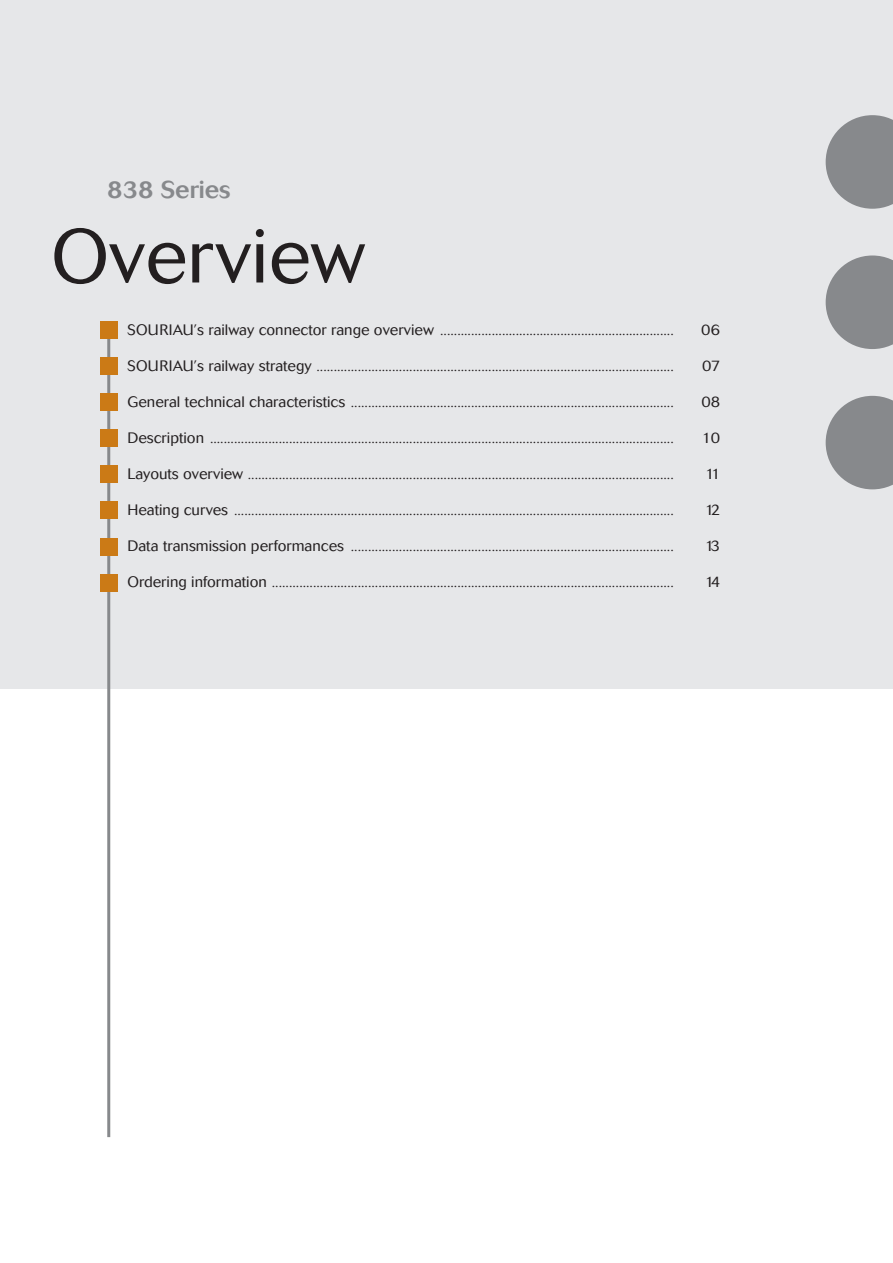
<style>
.page{position:relative;width:893px;height:1263px;background:#fff}
.page>*{position:absolute;margin:0;border:0;box-sizing:border-box;transform-origin:0 0}
.t1{font:300 75px "Cosmos";color:#231f20}
.t2{font:500 24px "Cosmos";color:#87898c}
.t3{font:300 15px "Cosmos";color:#231f20}
</style>
<div class="page">
<div style="left:0;top:0;width:893px;height:689px;background:#e6e7e9"></div>
<svg style="left:826px;top:115px;width:67px;height:94px"></svg>
<svg style="left:826px;top:255px;width:67px;height:94px"></svg>
<svg style="left:826px;top:396px;width:67px;height:93px;background:#95979a"></svg>
<hr style="left:107px;top:325px;width:3px;height:812px;background:#87898c">
<div style="left:100px;top:321px;width:17px;height:17px;background:#cb7a16"></div>
<div style="left:100px;top:357px;width:17px;height:17px;background:#cb7a16"></div>
<div style="left:100px;top:393px;width:17px;height:17px;background:#cb7a16"></div>
<div style="left:100px;top:430px;width:17px;height:17px;background:#cb7a16"></div>
<div style="left:100px;top:466px;width:17px;height:17px;background:#cb7a16"></div>
<div style="left:100px;top:502px;width:17px;height:17px;background:#cb7a16"></div>
<div style="left:100px;top:538px;width:17px;height:17px;background:#cb7a16"></div>
<div style="left:100px;top:574px;width:17px;height:17px;background:#cb7a16"></div>
<p class="t2" style="left:107px;top:176px;width:125px">838 Series</p>
<p class="t1" style="left:51px;top:214px;width:315px">Overview</p>
<p class="t3" style="left:128px;top:321px;width:548px">SOURIAU’s railway connector range overview ....................................................................</p>
<p class="t3" style="left:701px;top:321px;width:21px">06</p>
<p class="t3" style="left:128px;top:357px;width:548px">SOURIAU’s railway strategy ........................................................................................................</p>
<p class="t3" style="left:702px;top:357px;width:19px">07</p>
<p class="t3" style="left:128px;top:393px;width:548px">General technical characteristics ..............................................................................................</p>
<p class="t3" style="left:701px;top:393px;width:20px">08</p>
<p class="t3" style="left:128px;top:429px;width:548px">Description .......................................................................................................................................</p>
<p class="t3" style="left:701px;top:429px;width:20px">10</p>
<p class="t3" style="left:128px;top:465px;width:548px">Layouts overview ............................................................................................................................</p>
<p class="t3" style="left:705px;top:465px;width:17px">11</p>
<p class="t3" style="left:128px;top:501px;width:548px">Heating curves ................................................................................................................................</p>
<p class="t3" style="left:704px;top:501px;width:17px">12</p>
<p class="t3" style="left:128px;top:537px;width:548px">Data transmission performances ..............................................................................................</p>
<p class="t3" style="left:704px;top:537px;width:17px">13</p>
<p class="t3" style="left:128px;top:573px;width:548px">Ordering information .....................................................................................................................</p>
<p class="t3" style="left:704px;top:573px;width:17px">14</p>
</div>
